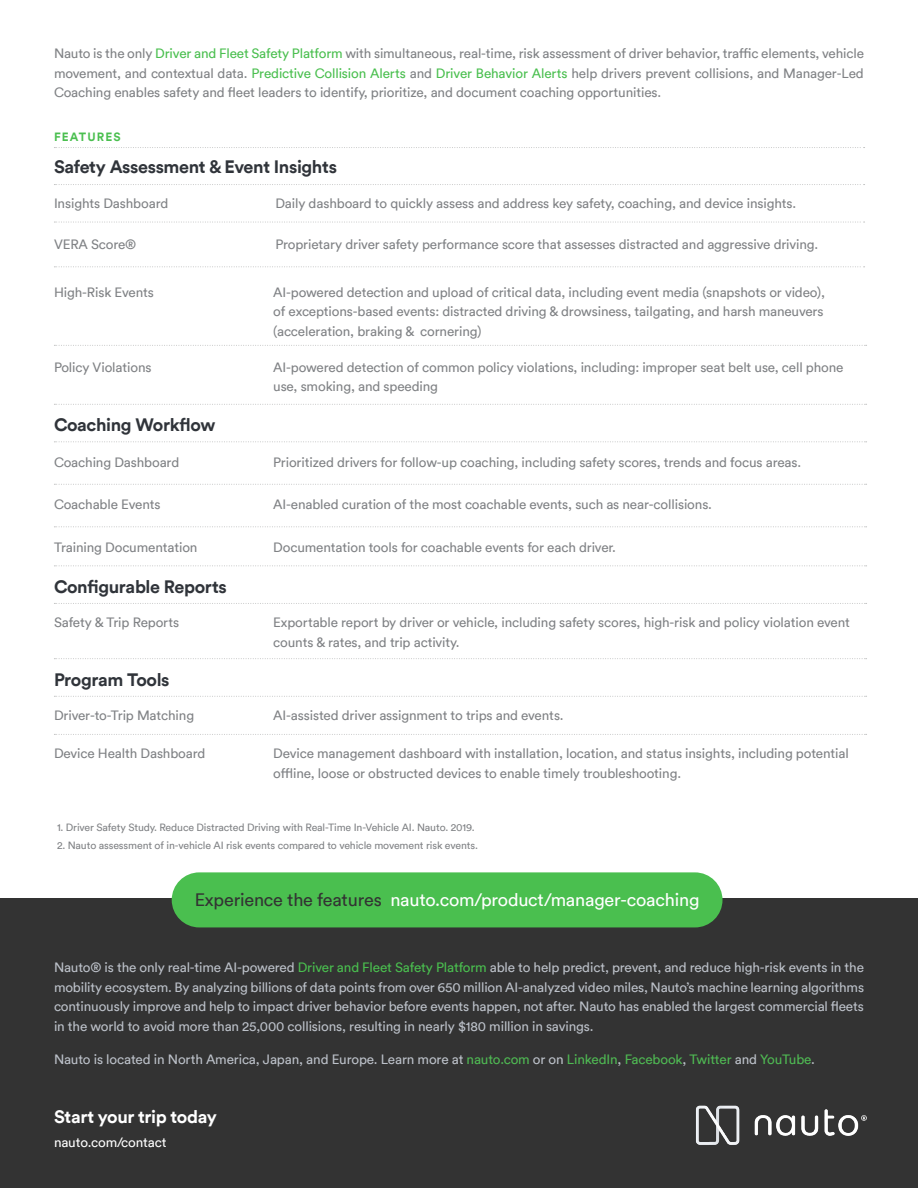
<style>
.page{position:relative;width:918px;height:1188px;background:#fff}
.page>*{position:absolute;margin:0;border:0;box-sizing:border-box;transform-origin:0 0}
.t1{font:700 18px "Circular";letter-spacing:-.02em;color:#30343a}
.body_copy{font:18px "Circular";letter-spacing:-.01em;color:#fff}
.t2{font:700 18px "Circular";letter-spacing:-.02em;color:#fff}
.body_copy-2{font:13.5px/19.5px "Circular";letter-spacing:-.01em;color:#808285}
.body_copy-3{font:13.5px/19.5px "Circular";letter-spacing:-.01em;color:#bcc1c9;text-align:justify}
.body_copy-4{font:13.5px "Circular";letter-spacing:-.01em;color:#fff}
.t3{font:700 12px "Circular";letter-spacing:.09em;color:#4abf4f}
.body_copy-5{font:10.5px "Circular";letter-spacing:-.01em;color:#808285}
.s1{color:#4abf4f}
.s2{color:#333}
.s3{color:#4fb953}
</style>
<div class="page">
<div style="left:0;top:898px;width:918px;height:290px;background:#333"></div>
<div style="left:172px;top:872px;width:551px;height:55px;background:#4abf4f;border-radius:28px"></div>
<img style="left:696px;top:1105px;width:171px;height:40px">
<svg style="left:54px;top:147px;width:811px;height:1px"></svg>
<svg style="left:54px;top:266px;width:811px;height:1px"></svg>
<svg style="left:54px;top:184px;width:811px;height:1px"></svg>
<svg style="left:54px;top:222px;width:811px;height:1px"></svg>
<svg style="left:54px;top:345px;width:813px;height:1px"></svg>
<svg style="left:54px;top:404px;width:813px;height:1px"></svg>
<svg style="left:54px;top:565px;width:813px;height:1px"></svg>
<svg style="left:54px;top:658px;width:813px;height:1px"></svg>
<svg style="left:54px;top:441px;width:813px;height:1px"></svg>
<svg style="left:54px;top:603px;width:813px;height:1px"></svg>
<svg style="left:54px;top:696px;width:813px;height:1px"></svg>
<svg style="left:54px;top:734px;width:813px;height:1px"></svg>
<svg style="left:54px;top:484px;width:813px;height:1px"></svg>
<svg style="left:54px;top:526px;width:813px;height:1px"></svg>
<p class="body_copy-2" style="left:54px;top:44px;width:812px;text-align:justify">Nauto is the only <span class="s1">Driver and Fleet Safety Platform</span> with simultaneous, real-time, risk assessment of driver behavior, traffic elements, vehicle movement, and contextual data. <span class="s1">Predictive Collision Alerts</span> and <span class="s1">Driver Behavior Alerts</span> help drivers prevent collisions, and Manager-Led Coaching enables safety and fleet leaders to identify, prioritize, and document coaching opportunities.</p>
<p class="t3" style="left:54px;top:129px;width:68px">FEATURES</p>
<p class="t1" style="left:54px;top:155px;width:285px">Safety Assessment &amp; Event Insights</p>
<p class="body_copy-2" style="left:54px;top:193px;width:116px">Insights Dashboard</p>
<p class="body_copy-2" style="left:275px;top:193px;width:522px">Daily dashboard to quickly assess and address key safety, coaching, and device insights.</p>
<p class="body_copy-2" style="left:54px;top:234px;width:84px">VERA Score®</p>
<p class="body_copy-2" style="left:275px;top:234px;width:544px">Proprietary driver safety performance score that assesses distracted and aggressive driving.</p>
<p class="body_copy-2" style="left:54px;top:282px;width:102px">High-Risk Events</p>
<p class="body_copy-2" style="left:273px;top:282px;width:553px;text-align:justify">AI-powered detection and upload of critical data, including event media (snapshots or video), of exceptions-based events: distracted driving &amp; drowsiness, tailgating, and harsh maneuvers (acceleration, braking &amp; cornering)</p>
<p class="body_copy-2" style="left:54px;top:357px;width:99px">Policy Violations</p>
<p class="body_copy-2" style="left:273px;top:357px;width:572px">AI-powered detection of common policy violations, including: improper seat belt use, cell phone use, smoking, and speeding</p>
<p class="t1" style="left:54px;top:413px;width:163px">Coaching Workflow</p>
<p class="body_copy-2" style="left:54px;top:452px;width:127px">Coaching Dashboard</p>
<p class="body_copy-2" style="left:54px;top:494px;width:108px">Coachable Events</p>
<p class="body_copy-2" style="left:54px;top:537px;width:145px">Training Documentation</p>
<p class="t1" style="left:54px;top:575px;width:174px">Configurable Reports</p>
<p class="body_copy-2" style="left:54px;top:613px;width:127px">Safety &amp; Trip Reports</p>
<p class="t1" style="left:54px;top:668px;width:117px">Program Tools</p>
<p class="body_copy-2" style="left:54px;top:706px;width:142px">Driver-to-Trip Matching</p>
<p class="body_copy-2" style="left:54px;top:744px;width:153px">Device Health Dashboard</p>
<p class="body_copy-2" style="left:273px;top:452px;width:530px">Prioritized drivers for follow-up coaching, including safety scores, trends and focus areas.</p>
<p class="body_copy-2" style="left:273px;top:494px;width:440px">AI-enabled curation of the most coachable events, such as near-collisions.</p>
<p class="body_copy-2" style="left:273px;top:537px;width:344px">Documentation tools for coachable events for each driver.</p>
<p class="body_copy-2" style="left:273px;top:613px;width:578px">Exportable report by driver or vehicle, including safety scores, high-risk and policy violation event counts &amp; rates, and trip activity.</p>
<p class="body_copy-2" style="left:273px;top:706px;width:292px">AI-assisted driver assignment to trips and events.</p>
<p class="body_copy-2" style="left:273px;top:744px;width:577px">Device management dashboard with installation, location, and status insights, including potential offline, loose or obstructed devices to enable timely troubleshooting.</p>
<p class="body_copy-5" style="left:57px;top:821px;width:419px">1. Driver Safety Study. Reduce Distracted Driving with Real-Time In-Vehicle AI. Nauto. 2019.</p>
<p class="body_copy-5" style="left:57px;top:839px;width:423px">2. Nauto assessment of in-vehicle AI risk events compared to vehicle movement risk events.</p>
<p class="body_copy" style="left:195px;top:888px;width:506px"><span class="s2">Experience the features</span> nauto.com/product/manager-coaching</p>
<p class="body_copy-3" style="left:54px;top:957px;width:812px">Nauto® is the only real-time AI-powered <span class="s1">Driver and Fleet Safety Platform</span> able to help predict, prevent, and reduce high-risk events in the mobility ecosystem. By analyzing billions of data points from over 650 million AI-analyzed video miles, Nauto’s machine learning algorithms continuously improve and help to impact driver behavior before events happen, not after. Nauto has enabled the largest commercial fleets in the world to avoid more than 25,000 collisions, resulting in nearly $180 million in savings.</p>
<p class="body_copy-3" style="left:54px;top:1049px;width:762px">Nauto is located in North America, Japan, and Europe. Learn more at <span class="s3">nauto.com</span> or on <span class="s3">LinkedIn</span>, <span class="s3">Facebook</span>, <span class="s3">Twitter</span> and <span class="s3">YouTube</span>.</p>
<p class="t2" style="left:54px;top:1105px;width:164px">Start your trip today</p>
<p class="body_copy-4" style="left:54px;top:1134px;width:114px">nauto.com/contact</p>
</div>
